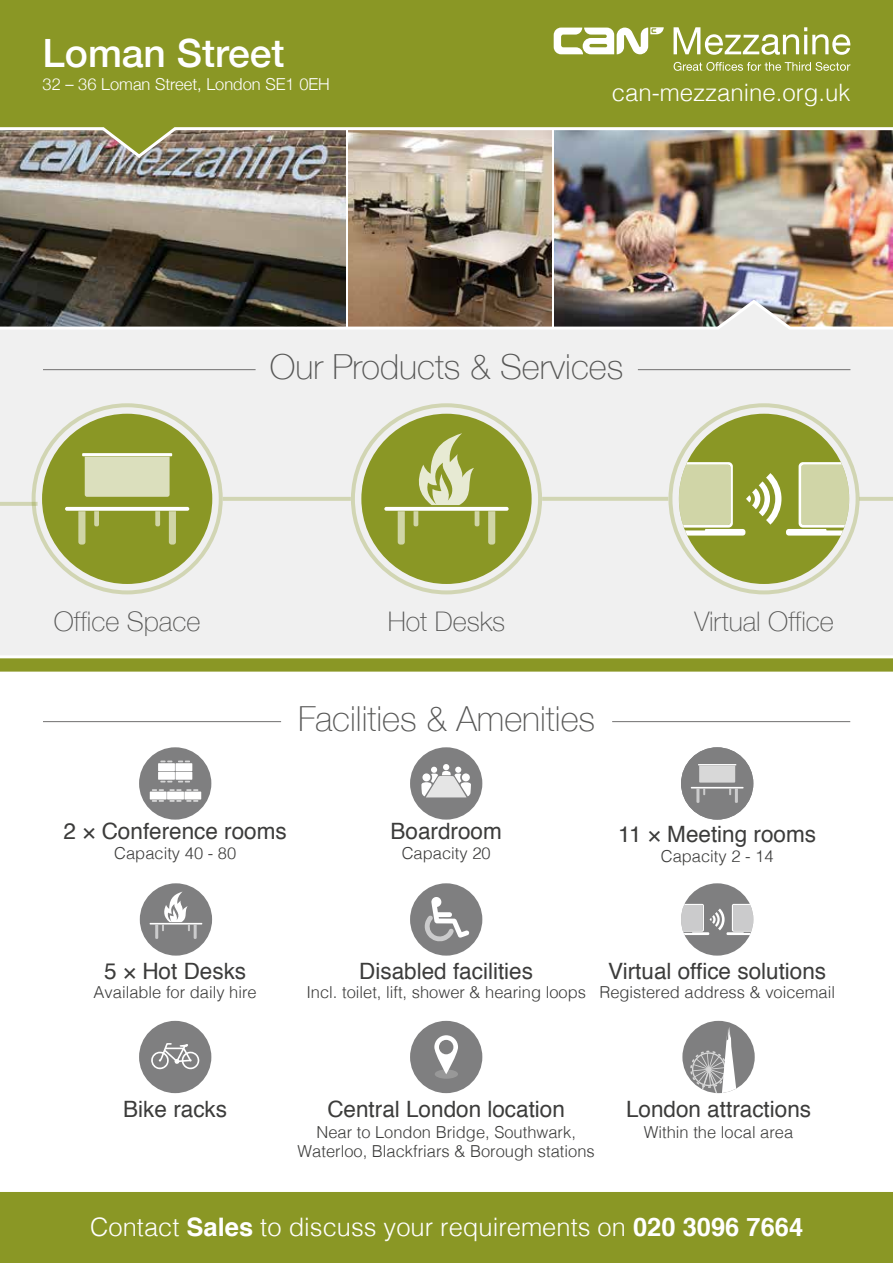
<style>
.page{position:relative;width:893px;height:1263px;background:#fff}
.page>*{position:absolute;margin:0;border:0;box-sizing:border-box;transform-origin:0 0}
.t1{font:500 39px "Helvetica Neue";color:#fff}
.t2{font:100 34.5px "Helvetica Neue";color:#575756}
.t3{font:100 27px "Helvetica Neue";color:#575756}
.t4{font:300 25.5px "Helvetica";color:#fff}
.t5{font:300 24px "Helvetica";color:#fff}
.t6{font:22.5px "Helvetica";color:#3c3c3b}
.t7{font:300 16.5px/19.8px "Helvetica";color:#3c3c3b;text-align:center}
.t8{font:300 16.5px "Helvetica Neue";color:#fff}
.s1{font-weight:700}
</style>
<div class="page">
<img style="left:554px;top:160px;width:339px;height:138px">
<img style="left:0;top:160px;width:345px;height:138px">
<img style="left:348px;top:160px;width:203px;height:138px">
<svg style="left:0;top:0;width:893px;height:160px;background:#90983c"></svg>
<svg style="left:0;top:298px;width:893px;height:357px"></svg>
<div style="left:351px;top:403px;width:191px;height:191px;border:4px solid #8a9725;border-radius:50%"></div>
<div style="left:361px;top:414px;width:171px;height:170px;background:#8a9725;border-radius:50%"></div>
<svg style="left:414px;top:511px;width:4px;height:15px"></svg>
<svg style="left:475px;top:511px;width:4px;height:15px"></svg>
<svg style="left:384px;top:507px;width:125px;height:4px"></svg>
<svg style="left:398px;top:511px;width:7px;height:34px"></svg>
<svg style="left:488px;top:511px;width:7px;height:34px"></svg>
<svg style="left:419px;top:433px;width:55px;height:72px"></svg>
<div style="left:42px;top:414px;width:170px;height:170px;background:#8a9725;border-radius:50%"></div>
<svg style="left:94px;top:511px;width:5px;height:15px"></svg>
<svg style="left:155px;top:511px;width:5px;height:15px"></svg>
<svg style="left:65px;top:507px;width:124px;height:4px"></svg>
<svg style="left:78px;top:511px;width:7px;height:34px"></svg>
<svg style="left:169px;top:511px;width:7px;height:34px"></svg>
<div style="left:85px;top:457px;width:85px;height:40px;background:#dbdfbd"></div>
<hr style="left:82px;top:453px;width:90px;height:3px;background:#fff">
<div style="left:32px;top:403px;width:191px;height:191px;border:4px solid #8a9725;border-radius:50%"></div>
<div style="left:679px;top:414px;width:170px;height:170px;background:#8a9725;border-radius:50%"></div>
<svg style="left:679px;top:462px;width:170px;height:74px"></svg>
<div style="left:668px;top:403px;width:192px;height:191px;border:4px solid #8a9725;border-radius:50%"></div>
<hr style="left:223px;top:497px;width:128px;height:4px;background:#d1d5b3">
<hr style="left:542px;top:497px;width:126px;height:4px;background:#d1d5b3">
<hr style="left:859px;top:497px;width:34px;height:4px;background:#d1d5b3">
<svg style="left:0;top:502px;width:38px;height:4px"></svg>
<svg style="left:0;top:658px;width:893px;height:14px;background:#909c30"></svg>
<div style="left:0;top:1192px;width:893px;height:71px;background:#8a9725"></div>
<hr style="left:43px;top:369px;width:213px;height:1px;background:#706f6f">
<hr style="left:638px;top:369px;width:212px;height:1px;background:#706f6f">
<hr style="left:43px;top:721px;width:238px;height:1px;background:#706f6f">
<hr style="left:612px;top:721px;width:238px;height:1px;background:#706f6f">
<div style="left:410px;top:747px;width:72px;height:73px;background:#7f7f80;border-radius:50%"></div>
<svg style="left:421px;top:764px;width:50px;height:33px"></svg>
<div style="left:681px;top:883px;width:72px;height:72px;background:#7f7f80;border-radius:50%"></div>
<svg style="left:681px;top:904px;width:72px;height:31px"></svg>
<div style="left:139px;top:747px;width:72px;height:73px;background:#7f7f80;border-radius:50%"></div>
<div style="left:158px;top:763px;width:17px;height:8px;background:#fff"></div>
<div style="left:175px;top:763px;width:17px;height:8px;background:#fff"></div>
<div style="left:150px;top:791px;width:17px;height:8px;background:#fff"></div>
<div style="left:167px;top:791px;width:17px;height:8px;background:#fff"></div>
<div style="left:184px;top:791px;width:17px;height:8px;background:#fff"></div>
<div style="left:158px;top:772px;width:17px;height:8px;background:#fff"></div>
<div style="left:175px;top:772px;width:17px;height:8px;background:#fff"></div>
<svg style="left:160px;top:760px;width:12px;height:2px"></svg>
<svg style="left:178px;top:760px;width:12px;height:2px"></svg>
<svg style="left:178px;top:781px;width:12px;height:1px"></svg>
<svg style="left:152px;top:789px;width:46px;height:2px"></svg>
<svg style="left:152px;top:800px;width:46px;height:2px"></svg>
<div style="left:410px;top:883px;width:72px;height:72px;background:#7f7f80;border-radius:50%"></div>
<svg style="left:425px;top:897px;width:44px;height:44px"></svg>
<div style="left:681px;top:747px;width:72px;height:73px;background:#7f7f80;border-radius:50%"></div>
<hr style="left:691px;top:787px;width:53px;height:1px;background:#fff">
<svg style="left:696px;top:789px;width:9px;height:14px"></svg>
<svg style="left:729px;top:789px;width:9px;height:14px"></svg>
<svg style="left:699px;top:765px;width:36px;height:17px"></svg>
<hr style="left:698px;top:764px;width:38px;height:1px;background:#fff">
<div style="left:139px;top:1021px;width:72px;height:72px;background:#7f7f80;border-radius:50%"></div>
<svg style="left:151px;top:1043px;width:48px;height:26px"></svg>
<div style="left:140px;top:883px;width:72px;height:72px;background:#7f7f80;border-radius:50%"></div>
<hr style="left:150px;top:923px;width:52px;height:1px;background:#fff">
<svg style="left:155px;top:891px;width:42px;height:48px"></svg>
<div style="left:410px;top:1021px;width:72px;height:72px;background:#7f7f80;border-radius:50%"></div>
<div style="left:435px;top:1069px;width:23px;height:10px;background:#989898;border-radius:50%"></div>
<svg style="left:434px;top:1035px;width:24px;height:39px"></svg>
<svg style="left:554px;top:27px;width:110px;height:27px"></svg>
<svg style="left:674px;top:27px;width:176px;height:28px"></svg>
<svg style="left:674px;top:62px;width:176px;height:9px;background:#aab360"></svg>
<div style="left:682px;top:1021px;width:73px;height:72px;background:#7f7f80;border-radius:50%"></div>
<svg style="left:690px;top:1027px;width:47px;height:66px"></svg>
<h1 class="t1" style="left:43px;top:22px;width:243px">Loman Street</h1>
<p class="t8" style="left:43px;top:71px;width:289px">32 – 36 Loman Street, London SE1 0EH</p>
<h3 class="t5" style="left:612px;top:72px;width:240px">can-mezzanine.org.uk</h3>
<h2 class="t2" style="left:270px;top:341px;width:355px">Our Products &amp; Services</h2>
<h3 class="t3" style="left:54px;top:601px;width:148px">Office Space</h3>
<h3 class="t3" style="left:388px;top:601px;width:119px">Hot Desks</h3>
<h3 class="t3" style="left:694px;top:601px;width:141px">Virtual Office</h3>
<h2 class="t2" style="left:298px;top:693px;width:298px">Facilities &amp; Amenities</h2>
<h3 class="t6" style="left:64px;top:813px;width:225px">2 × Conference rooms</h3>
<p class="t7" style="left:114px;top:842px;width:123px">Capacity 40 - 80</p>
<h3 class="t6" style="left:391px;top:813px;width:113px">Boardroom</h3>
<p class="t7" style="left:402px;top:842px;width:90px">Capacity 20</p>
<h3 class="t6" style="left:618px;top:816px;width:199px">11 × Meeting rooms</h3>
<p class="t7" style="left:661px;top:845px;width:114px">Capacity 2 - 14</p>
<h3 class="t6" style="left:104px;top:954px;width:143px">5 × Hot Desks</h3>
<p class="t7" style="left:94px;top:981px;width:165px">Available for daily hire</p>
<h3 class="t6" style="left:359px;top:954px;width:175px">Disabled facilities</h3>
<p class="t7" style="left:306px;top:981px;width:281px">Incl. toilet, lift, shower &amp; hearing loops</p>
<h3 class="t6" style="left:608px;top:954px;width:220px">Virtual office solutions</h3>
<p class="t7" style="left:599px;top:981px;width:237px">Registered address &amp; voicemail</p>
<h3 class="t6" style="left:123px;top:1092px;width:105px">Bike racks</h3>
<h3 class="t6" style="left:327px;top:1092px;width:239px">Central London location</h3>
<p class="t7" style="left:298px;top:1120px;width:299px">Near to London Bridge, Southwark,<br>Waterloo, Blackfriars &amp; Borough stations</p>
<h3 class="t6" style="left:626px;top:1092px;width:187px">London attractions</h3>
<p class="t7" style="left:644px;top:1120px;width:151px">Within the local area</p>
<h3 class="t4" style="left:90px;top:1206px;width:714px">Contact <span class="s1">Sales</span> to discuss your requirements on <span class="s1">020 3096 7664</span></h3>
</div>
